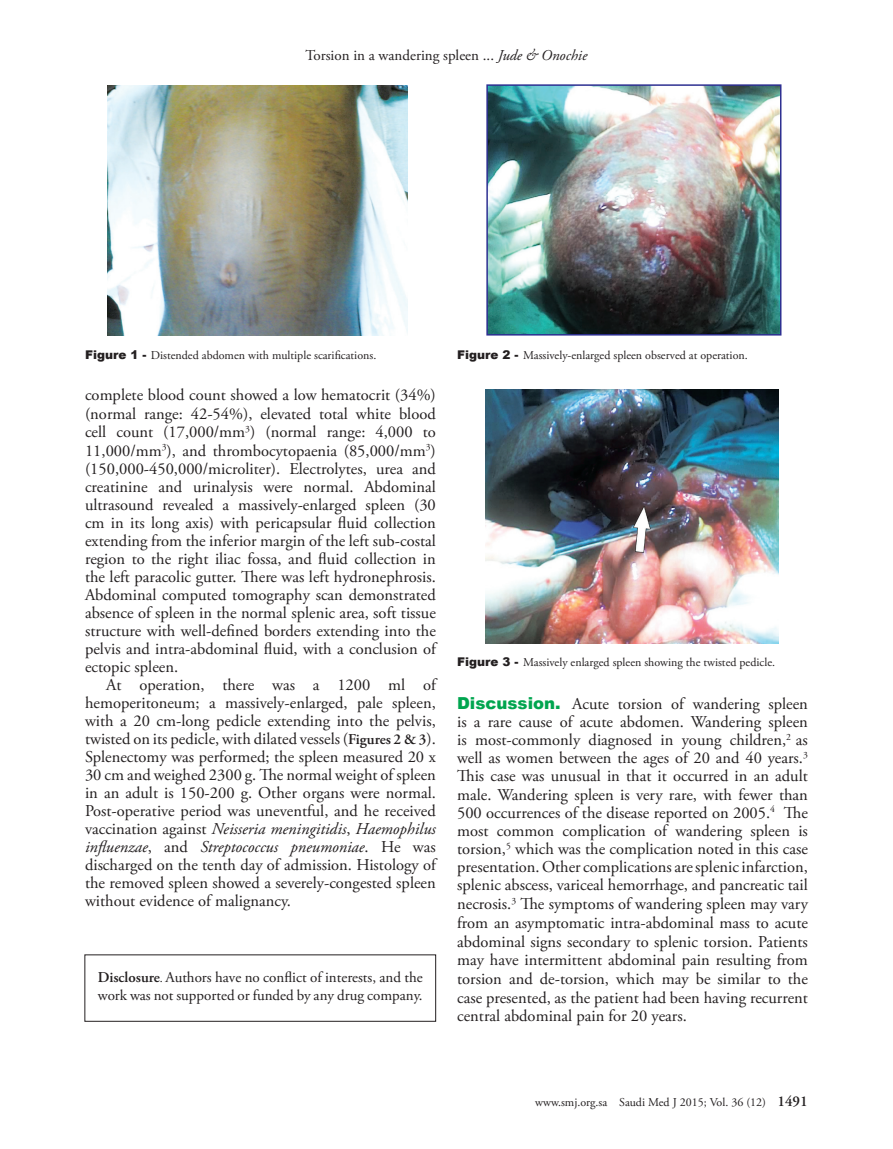
<style>
.page{position:relative;width:893px;height:1149px;background:#fff}
.page>*{position:absolute;margin:0;border:0;box-sizing:border-box;transform-origin:0 0}
.t1{font:16.5px/18.3px "Adobe Garamond Pro";color:#231f20;text-align:justify}
.t2{font:15px/18px "Adobe Garamond Pro";color:#231f20}
.t3{font:12px "Adobe Garamond Pro";color:#231f20}
.s1{font-style:italic}
.s2{font-family:"Arial";font-weight:900}
.s3{font-weight:600;font-size:15px}
.s4{font-weight:600}
.s5{font-size:12px}
.s6{font-family:"Arial";font-weight:900;color:#00a54f}
</style>
<div class="page">
<img style="left:108px;top:85px;width:299px;height:250px">
<img style="left:489px;top:87px;width:289px;height:245px">
<div style="left:486px;top:84px;width:295px;height:251px;border:2px solid #2e3092"></div>
<img style="left:486px;top:389px;width:292px;height:254px">
<p class="t2" style="left:305px;top:46px;width:283px">Torsion in a wandering spleen ... <span class="s1">Jude &amp; Onochie</span></p>
<p class="t3" style="left:85px;top:348px;width:293px"><span class="s2">Figure 1 -</span> Distended abdomen with multiple scarifications.</p>
<p class="t3" style="left:457px;top:348px;width:292px"><span class="s2">Figure 2 -</span> Massively-enlarged spleen observed at operation.</p>
<p class="t1" style="left:85px;top:386px;width:352px">complete blood count showed a low hematocrit (34%) (normal range: 42-54%), elevated total white blood cell count (17,000/mm<sup>3</sup>) (normal range: 4,000 to 11,000/mm<sup>3</sup>), and thrombocytopaenia (85,000/mm<sup>3</sup>) (150,000-450,000/microliter). Electrolytes, urea and creatinine and urinalysis were normal. Abdominal ultrasound revealed a massively-enlarged spleen (30 cm in its long axis) with pericapsular fluid collection extending from the inferior margin of the left sub-costal region to the right iliac fossa, and fluid collection in the left paracolic gutter. There was left hydronephrosis.<br>Abdominal computed tomography scan demonstrated absence of spleen in the normal splenic area, soft tissue structure with well-defined borders extending into the pelvis and intra-abdominal fluid, with a conclusion of ectopic spleen.</p>
<p class="t1" style="left:85px;top:676px;width:352px;text-indent:21px">At operation, there was a 1200 ml of hemoperitoneum; a massively-enlarged, pale spleen, with a 20 cm-long pedicle extending into the pelvis, twisted on its pedicle, with dilated vessels (<span class="s3">Figures 2 &amp; 3</span>).<br>Splenectomy was performed; the spleen measured 20 x 30 cm and weighed 2300 g. The normal weight of spleen in an adult is 150-200 g. Other organs were normal.<br>Post-operative period was uneventful, and he received vaccination against <span class="s1">Neisseria meningitidis</span>, <span class="s1">Haemophilus influenzae</span>, and <span class="s1">Streptococcus pneumoniae</span>. He was discharged on the tenth day of admission. Histology of the removed spleen showed a severely-congested spleen without evidence of malignancy.</p>
<p class="t2" style="left:98px;top:968px;width:326px"><span class="s4">Disclosure</span><span class="s5">.</span> Authors have no conflict of interests, and the work was not supported or funded by any drug company.</p>
<p class="t3" style="left:457px;top:654px;width:319px"><span class="s2">Figure 3 -</span> Massively enlarged spleen showing the twisted pedicle.</p>
<p class="t1" style="left:457px;top:694px;width:352px"><span class="s6">Discussion.</span> Acute torsion of wandering spleen is a rare cause of acute abdomen. Wandering spleen is most-commonly diagnosed in young children,<sup>2</sup> as well as women between the ages of 20 and 40 years.<sup>3<br></sup>This case was unusual in that it occurred in an adult male. Wandering spleen is very rare, with fewer than 500 occurrences of the disease reported on 2005.<sup>4</sup> The most common complication of wandering spleen is torsion,<sup>5</sup> which was the complication noted in this case presentation. Other complications are splenic infarction, splenic abscess, variceal hemorrhage, and pancreatic tail necrosis.<sup>3</sup> The symptoms of wandering spleen may vary from an asymptomatic intra-abdominal mass to acute abdominal signs secondary to splenic torsion. Patients may have intermittent abdominal pain resulting from torsion and de-torsion, which may be similar to the case presented, as the patient had been having recurrent central abdominal pain for 20 years.</p>
<p class="t3" style="left:535px;top:1094px;width:274px">www.smj.org.sa Saudi Med J 2015; Vol. 36 (12) <span class="s3">1491</span></p>
</div>
